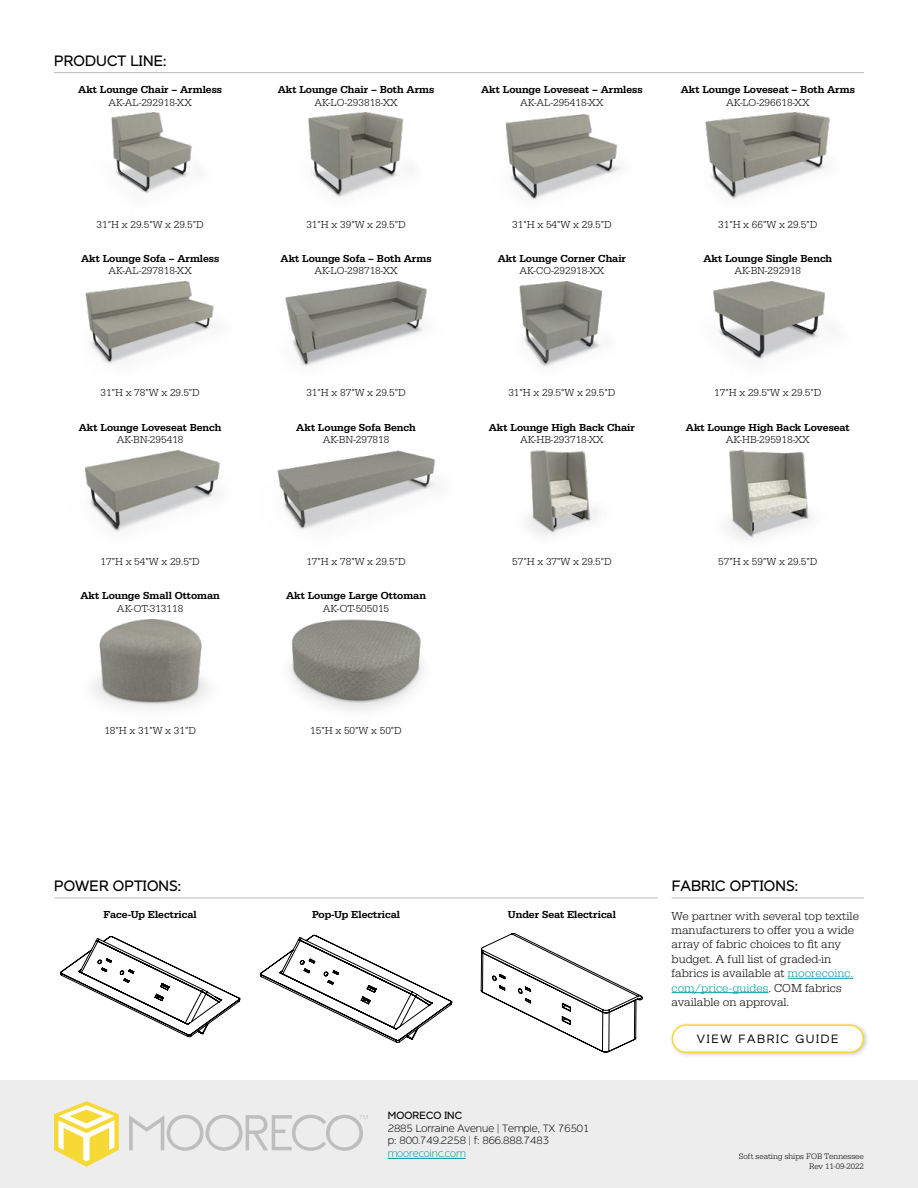
<style>
.page{position:relative;width:918px;height:1188px;background:#fff}
.page>*{position:absolute;margin:0;border:0;box-sizing:border-box;transform-origin:0 0}
.t1{font:15px "Dylan";letter-spacing:.01em;color:#000}
.t2{font:300 12px/14.4px "Serifa";color:#000}
.t3{font:300 12px "Dylan";letter-spacing:.14em;color:#000}
.t4{font:300 10.5px "Serifa";color:#000}
.t5{font:500 10.5px "Serifa";color:#000}
.t6{font:100 10.5px/12.6px "Dylan";color:#000}
.t7{font:100 10.5px "Dylan";color:#009a9f}
.t8{font:10.5px "Dylan";letter-spacing:.01em;color:#000}
.t9{font:300 8.25px/9.9px "Serifa";color:#000;text-align:right}
.s1{color:#009a9f}
</style>
<div class="page">
<div style="left:0;top:1080px;width:918px;height:108px;background:#eeeded"></div>
<hr style="left:388px;top:1158px;width:78px;height:1px;background:#009a9f">
<svg style="left:54px;top:1101px;width:65px;height:66px"></svg>
<svg style="left:129px;top:1115px;width:238px;height:36px"></svg>
<hr style="left:672px;top:898px;width:192px;height:1px;background:#bebcbd">
<hr style="left:788px;top:978px;width:65px;height:1px;background:#009a9f">
<hr style="left:672px;top:992px;width:97px;height:1px;background:#009a9f">
<hr style="left:54px;top:898px;width:604px;height:1px;background:#bebcbd">
<svg style="left:60px;top:936px;width:180px;height:101px"></svg>
<svg style="left:260px;top:935px;width:192px;height:108px"></svg>
<svg style="left:481px;top:933px;width:162px;height:120px"></svg>
<hr style="left:54px;top:72px;width:810px;height:1px;background:#bebcbd">
<img style="left:111px;top:113px;width:81px;height:81px">
<img style="left:308px;top:113px;width:96px;height:85px">
<img style="left:505px;top:114px;width:117px;height:86px">
<img style="left:705px;top:113px;width:125px;height:87px">
<img style="left:85px;top:282px;width:129px;height:82px">
<img style="left:285px;top:282px;width:142px;height:85px">
<img style="left:519px;top:282px;width:84px;height:85px">
<img style="left:713px;top:282px;width:112px;height:78px">
<img style="left:85px;top:450px;width:136px;height:82px">
<img style="left:277px;top:450px;width:161px;height:80px">
<img style="left:527px;top:450px;width:71px;height:86px">
<img style="left:727px;top:450px;width:84px;height:90px">
<img style="left:93px;top:619px;width:116px;height:90px">
<img style="left:289px;top:619px;width:134px;height:91px">
<div style="left:669px;top:1022px;width:200px;height:37px;background:#000;opacity:.2"></div>
<div style="left:672px;top:1025px;width:191px;height:27px;background:#fff;border-radius:14px"></div>
<div style="left:672px;top:1024px;width:192px;height:29px;border:2px solid #f5d735;border-radius:14px"></div>
<h1 class="t1" style="left:54px;top:50px;width:114px">PRODUCT LINE:</h1>
<p class="t5" style="left:78px;top:83px;width:145px">Akt Lounge Chair – Armless</p>
<p class="t4" style="left:109px;top:96px;width:85px">AK-AL-292918-XX</p>
<p class="t5" style="left:278px;top:83px;width:158px">Akt Lounge Chair – Both Arms</p>
<p class="t4" style="left:314px;top:96px;width:85px">AK-LO-293818-XX</p>
<p class="t5" style="left:481px;top:83px;width:163px">Akt Lounge Loveseat – Armless</p>
<p class="t4" style="left:520px;top:96px;width:85px">AK-AL-295418-XX</p>
<p class="t5" style="left:681px;top:83px;width:176px">Akt Lounge Loveseat – Both Arms</p>
<p class="t4" style="left:726px;top:96px;width:85px">AK-LO-296618-XX</p>
<p class="t4" style="left:97px;top:218px;width:109px">31"H x 29.5"W x 29.5"D</p>
<p class="t4" style="left:306px;top:218px;width:101px">31"H x 39"W x 29.5"D</p>
<p class="t4" style="left:512px;top:218px;width:101px">31"H x 54"W x 29.5"D</p>
<p class="t4" style="left:718px;top:218px;width:101px">31"H x 66"W x 29.5"D</p>
<p class="t5" style="left:81px;top:252px;width:140px">Akt Lounge Sofa – Armless</p>
<p class="t4" style="left:109px;top:265px;width:85px">AK-AL-297818-XX</p>
<p class="t5" style="left:281px;top:252px;width:152px">Akt Lounge Sofa – Both Arms</p>
<p class="t4" style="left:314px;top:265px;width:85px">AK-LO-298718-XX</p>
<p class="t5" style="left:498px;top:252px;width:130px">Akt Lounge Corner Chair</p>
<p class="t4" style="left:520px;top:265px;width:86px">AK-CO-292918-XX</p>
<p class="t5" style="left:703px;top:252px;width:130px">Akt Lounge Single Bench</p>
<p class="t4" style="left:734px;top:265px;width:68px">AK-BN-292918</p>
<p class="t4" style="left:101px;top:387px;width:101px">31"H x 78"W x 29.5"D</p>
<p class="t4" style="left:306px;top:387px;width:101px">31"H x 87"W x 29.5"D</p>
<p class="t4" style="left:508px;top:387px;width:109px">31"H x 29.5"W x 29.5"D</p>
<p class="t4" style="left:714px;top:387px;width:109px">17"H x 29.5"W x 29.5"D</p>
<p class="t5" style="left:79px;top:421px;width:144px">Akt Lounge Loveseat Bench</p>
<p class="t4" style="left:117px;top:434px;width:68px">AK-BN-295418</p>
<p class="t5" style="left:296px;top:421px;width:121px">Akt Lounge Sofa Bench</p>
<p class="t4" style="left:323px;top:434px;width:68px">AK-BN-297818</p>
<p class="t5" style="left:489px;top:421px;width:148px">Akt Lounge High Back Chair</p>
<p class="t4" style="left:520px;top:434px;width:85px">AK-HB-293718-XX</p>
<p class="t5" style="left:686px;top:421px;width:165px">Akt Lounge High Back Loveseat</p>
<p class="t4" style="left:726px;top:434px;width:85px">AK-HB-295918-XX</p>
<p class="t4" style="left:101px;top:556px;width:101px">17"H x 54"W x 29.5"D</p>
<p class="t4" style="left:306px;top:556px;width:101px">17"H x 78"W x 29.5"D</p>
<p class="t4" style="left:512px;top:556px;width:101px">57"H x 37"W x 29.5"D</p>
<p class="t4" style="left:718px;top:556px;width:101px">57"H x 59"W x 29.5"D</p>
<p class="t5" style="left:81px;top:590px;width:141px">Akt Lounge Small Ottoman</p>
<p class="t4" style="left:117px;top:602px;width:68px">AK-OT-313118</p>
<p class="t5" style="left:286px;top:590px;width:142px">Akt Lounge Large Ottoman</p>
<p class="t4" style="left:323px;top:602px;width:68px">AK-OT-505015</p>
<p class="t4" style="left:104px;top:724px;width:93px">18"H x 31"W x 31"D</p>
<p class="t4" style="left:310px;top:724px;width:93px">15"H x 50"W x 50"D</p>
<h1 class="t1" style="left:54px;top:876px;width:129px">POWER OPTIONS:</h1>
<p class="t5" style="left:104px;top:909px;width:95px">Face-Up Electrical</p>
<p class="t5" style="left:312px;top:909px;width:90px">Pop-Up Electrical</p>
<p class="t5" style="left:508px;top:909px;width:109px">Under Seat Electrical</p>
<h1 class="t1" style="left:672px;top:876px;width:128px">FABRIC OPTIONS:</h1>
<p class="t2" style="left:672px;top:908px;width:189px">We partner with several top textile manufacturers to offer you a wide array of fabric choices to fit any budget. A full list of graded-in fabrics is available at <span class="s1">moorecoinc. com/price-guides</span>. COM fabrics available on approval.</p>
<p class="t3" style="left:697px;top:1031px;width:144px">VIEW FABRIC GUIDE</p>
<p class="t8" style="left:388px;top:1108px;width:76px">MOORECO INC</p>
<p class="t6" style="left:388px;top:1122px;width:203px">2885 Lorraine Avenue | Temple, TX 76501 p: 800.749.2258 | f: 866.888.7483</p>
<p class="t7" style="left:388px;top:1147px;width:80px">moorecoinc.com</p>
<p class="t9" style="left:739px;top:1151px;width:127px">Soft seating ships FOB Tennessee<br>Rev 11-09-2022</p>
</div>
